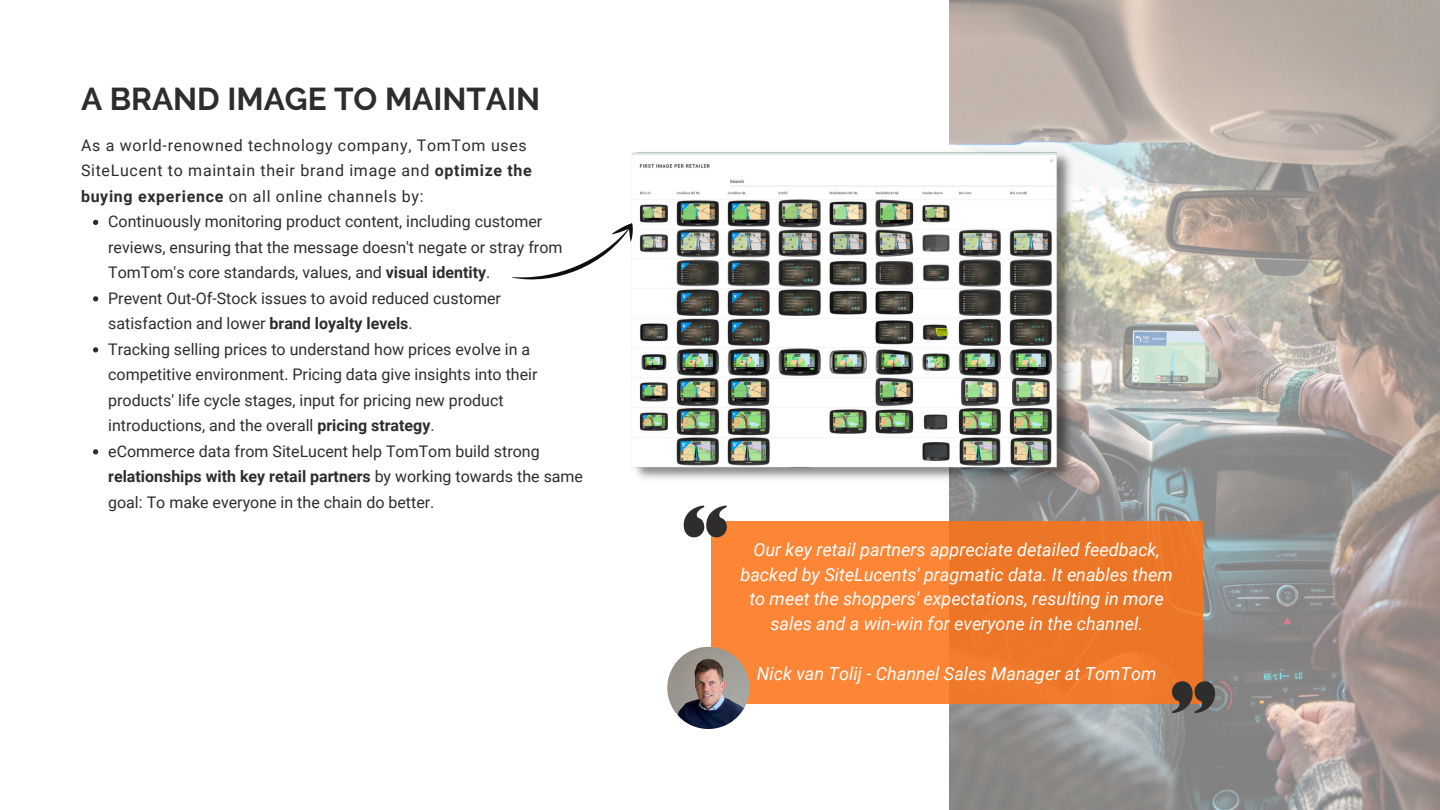
<style>
.page{position:relative;width:1440px;height:810px;background:#fff}
.page>*{position:absolute;margin:0;border:0;box-sizing:border-box;transform-origin:0 0}
.t1{font:700 31.5px "Raleway";color:#2e2d2c}
.t2{font:italic 18px/24.8px "Roboto";color:#fff;text-align:center}
.t3{font:16px/25.5px "Roboto";color:#2e2d2c}
.t4{font:16px/25.5px "Roboto";letter-spacing:.045em;color:#2e2d2c}
.s1{font-weight:700}
</style>
<div class="page">
<img style="left:949px;top:0;width:491px;height:810px">
<svg style="left:93px;top:220px;width:5px;height:5px"></svg>
<svg style="left:93px;top:296px;width:5px;height:5px"></svg>
<svg style="left:93px;top:347px;width:5px;height:5px"></svg>
<svg style="left:93px;top:449px;width:5px;height:5px"></svg>
<div style="left:711px;top:521px;width:492px;height:183px;background:#f37d2e"></div>
<img style="left:667px;top:647px;width:82px;height:82px;border-radius:50%">
<svg style="left:1172px;top:681px;width:43px;height:32px"></svg>
<svg style="left:684px;top:505px;width:43px;height:32px"></svg>
<img style="left:631px;top:136px;width:461px;height:361px">
<img style="left:638px;top:161px;width:119px;height:14px">
<svg style="left:512px;top:223px;width:126px;height:66px"></svg>
<p class="t1" style="left:81px;top:80px;width:461px">A BRAND IMAGE TO MAINTAIN</p>
<p class="t4" style="left:81px;top:133px;width:452px">As a world-renowned technology company, TomTom uses<br>SiteLucent to maintain their brand image and <span class="s1">optimize the buying experience</span> on all online channels by:</p>
<p class="t3" style="left:108px;top:209px;width:456px">Continuously monitoring product content, including customer reviews, ensuring that the message doesn't negate or stray from<br>TomTom's core standards, values, and <span class="s1">visual identity</span>.</p>
<p class="t3" style="left:108px;top:286px;width:394px">Prevent Out-Of-Stock issues to avoid reduced customer satisfaction and lower <span class="s1">brand loyalty levels</span>.</p>
<p class="t3" style="left:108px;top:337px;width:431px">Tracking selling prices to understand how prices evolve in a competitive environment. Pricing data give insights into their products' life cycle stages, input for pricing new product introductions, and the overall <span class="s1">pricing strategy</span>.</p>
<p class="t3" style="left:108px;top:439px;width:476px">eCommerce data from SiteLucent help TomTom build strong <span class="s1">relationships with key retail partners</span> by working towards the same goal: To make everyone in the chain do better.</p>
<p class="t2" style="left:740px;top:537px;width:434px">Our key retail partners appreciate detailed feedback, backed by SiteLucents' pragmatic data. It enables them to meet the shoppers' expectations, resulting in more sales and a win-win for everyone in the channel.</p>
<p class="t2" style="left:757px;top:661px;width:401px">Nick van Tolij - Channel Sales Manager at TomTom</p>
</div>
